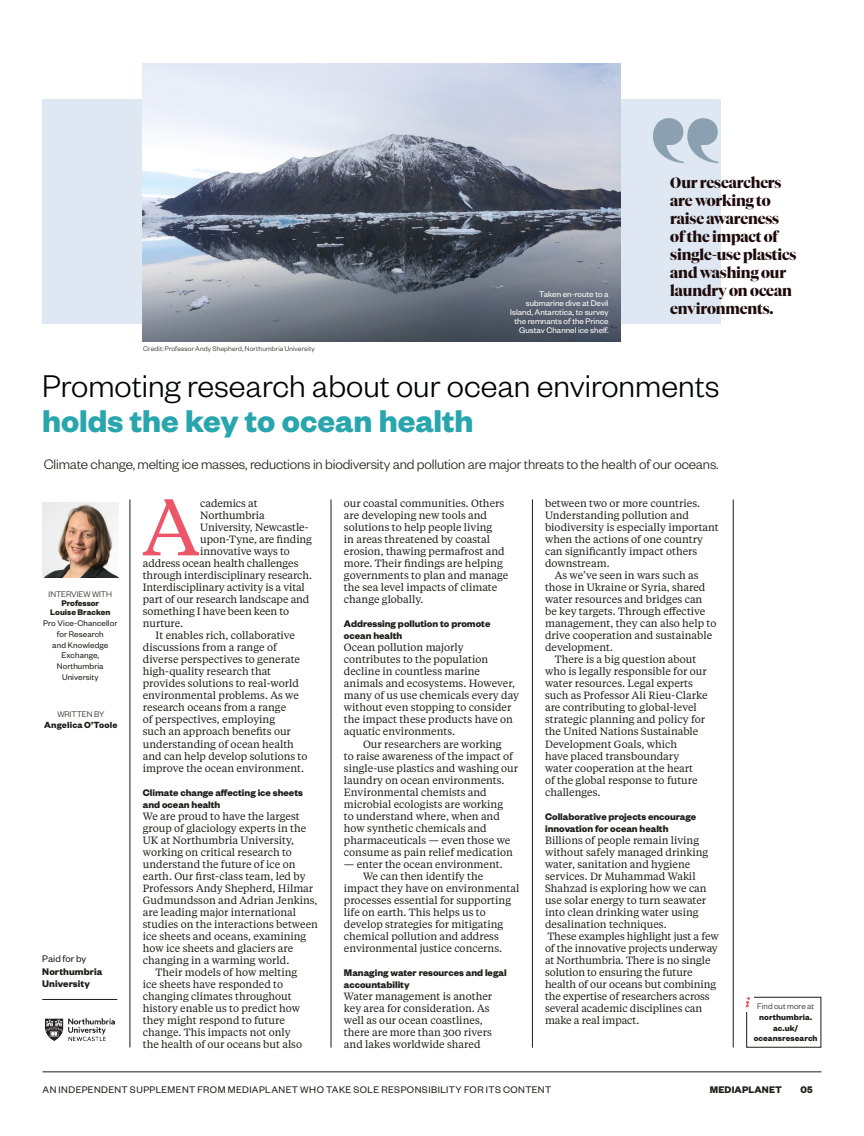
<style>
.page{position:relative;width:864px;height:1136px;background:#fff}
.page>*{position:absolute;margin:0;border:0;box-sizing:border-box;transform-origin:0 0}
.t1{font:78.9px "Tiempos Text";color:#eb5768}
._01_Headline{font:300 34.5px/34.5px "Founders Grotesk";color:#020304}
.t2{font:700 15px/18px "Tiempos Fine";letter-spacing:-.01em;color:#1e0a0b}
._02_Intro{font:300 15px "Founders Grotesk";letter-spacing:-.01em;color:#1d1d1b}
._06_Body_text_indent{font:10.5px/12px "Tiempos Text";color:#1d1d1b}
._05_Body_text_first{font:10.5px/12px "Tiempos Text";color:#1d1d1b}
._04_Subheading{font:10.5px/12px "Tiempos Text";color:#1d1d1b}
._04_Subheading-2{font:700 10.5px/12px "Founders Grotesk";color:#1d1d1b}
.t3{font:10.5px "Founders Grotesk";letter-spacing:.04em;color:#1d1d1b}
._04_Subheading-3{font:700 10.5px "Founders Grotesk";letter-spacing:.02em;color:#1d1d1b}
.t4{font:700 9.75px "Founders Grotesk";letter-spacing:.02em;color:#1d1d1b}
._08_Info_byline{font:9px/9px "Founders Grotesk";color:#fff;text-align:right}
._08_Info_byline-2{font:9px/10.8px "Founders Grotesk";letter-spacing:.01em;color:#1d1d1b;text-align:center}
._08_Info_byline-3{font:700 9px/10.8px "Founders Grotesk";letter-spacing:.01em;color:#1d1d1b;text-align:center}
._08_Info_byline-4{font:300 9px "Founders Grotesk";color:#1d1d1b}
._09_Photo_credit{font:300 7.5px "Founders Grotesk";letter-spacing:.02em;color:#1d1d1b}
.s1{font-weight:700;color:#29a6ad}
.s2{font-weight:400}
.s3{font-family:"Founders Grotesk";font-weight:700}
.s4{font-weight:300}
</style>
<div class="page">
<hr style="left:43px;top:1071px;width:778px;height:1px;background:#1d1d1b">
<hr style="left:42px;top:999px;width:75px;height:1px;background:#1d1d1b">
<hr style="left:130px;top:499px;width:1px;height:548px;background:#1d1d1b">
<hr style="left:330px;top:499px;width:1px;height:548px;background:#1d1d1b">
<hr style="left:532px;top:499px;width:1px;height:548px;background:#1d1d1b">
<hr style="left:732px;top:499px;width:1px;height:548px;background:#1d1d1b">
<div style="left:43px;top:99px;width:677px;height:225px;background:#dfe8f2"></div>
<img style="left:142px;top:63px;width:478px;height:278px">
<svg style="left:745px;top:996px;width:76px;height:51px"></svg>
<svg style="left:653px;top:118px;width:65px;height:45px"></svg>
<img style="left:45px;top:1018px;width:69px;height:22px">
<img style="left:43px;top:502px;width:75px;height:75px">
<p class="_09_Photo_credit" style="left:143px;top:344px;width:173px">Credit: Professor Andy Shepherd, Northumbria University</p>
<p class="_08_Info_byline" style="left:510px;top:289px;width:100px">Taken en-route to a submarine dive at Devil<br>Island, Antarctica, to survey the remnants of the Prince<br>Gustav Channel ice shelf.</p>
<p class="t2" style="left:670px;top:173px;width:127px">Our researchers are working to raise awareness of the impact of single-use plastics and washing our laundry on ocean environments.</p>
<p class="_01_Headline" style="left:42px;top:367px;width:678px">Promoting research about our ocean environments <span class="s1">holds the key to ocean health</span></p>
<p class="_02_Intro" style="left:44px;top:455px;width:676px">Climate change, melting ice masses, reductions in biodiversity and pollution are major threats to the health of our oceans.</p>
<p class="_08_Info_byline-4" style="left:49px;top:588px;width:65px">INTERVIEW WITH</p>
<p class="_08_Info_byline-3" style="left:50px;top:598px;width:61px;line-height:9px">Professor<br>Louise Bracken</p>
<p class="_08_Info_byline-2" style="left:43px;top:617px;width:76px">Pro Vice-Chancellor for Research<br>and Knowledge<br>Exchange,<br>Northumbria<br>University</p>
<p class="_08_Info_byline-4" style="left:57px;top:708px;width:48px">WRITTEN BY</p>
<p class="t4" style="left:44px;top:718px;width:75px">Angelica O’Toole</p>
<p class="_04_Subheading-2" style="left:42px;top:951px;width:61px;line-height:12.6px"><span class="s2">Paid for by<br></span>Northumbria<br>University</p>
<p class="t1" style="left:142px;top:474px;width:59px">A</p>
<p class="_04_Subheading" style="left:200px;top:497px;width:59px">cademics at</p>
<p class="_04_Subheading" style="left:200px;top:509px;width:66px">Northumbria</p>
<p class="_04_Subheading" style="left:200px;top:521px;width:110px">University, Newcastle-</p>
<p class="_04_Subheading" style="left:200px;top:533px;width:113px">upon-Tyne, are finding</p>
<p class="_04_Subheading" style="left:200px;top:545px;width:91px">innovative ways to</p>
<p class="_04_Subheading" style="left:143px;top:557px;width:157px">address ocean health challenges</p>
<p class="_04_Subheading" style="left:143px;top:569px;width:171px">through interdisciplinary research.</p>
<p class="_04_Subheading" style="left:143px;top:581px;width:163px">Interdisciplinary activity is a vital</p>
<p class="_04_Subheading" style="left:143px;top:593px;width:168px">part of our research landscape and</p>
<p class="_04_Subheading" style="left:143px;top:605px;width:148px">something I have been keen to</p>
<p class="_04_Subheading" style="left:143px;top:617px;width:42px">nurture.</p>
<p class="_06_Body_text_indent" style="left:143px;top:629px;width:166px;text-indent:13px">It enables rich, collaborative discussions from a range of diverse perspectives to generate high-quality research that provides solutions to real-world environmental problems. As we research oceans from a range<br>of perspectives, employing<br>such an approach benefits our understanding of ocean health and can help develop solutions to improve the ocean environment.</p>
<p class="_04_Subheading" style="left:143px;top:785px;width:176px"><span class="s3">Climate change affecting ice sheets and ocean health<br></span>We are proud to have the largest group of glaciology experts in the<br>UK at Northumbria University, working on critical research to understand the future of ice on earth. Our first-class team, led by<br>Professors Andy Shepherd, Hilmar<br>Gudmundsson and Adrian Jenkins, are leading major international studies on the interactions between ice sheets and oceans, examining how ice sheets and glaciers are changing in a warming world.</p>
<p class="_06_Body_text_indent" style="left:143px;top:965px;width:161px;text-indent:13px">Their models of how melting ice sheets have responded to changing climates throughout history enable us to predict how they might respond to future change. This impacts not only the health of our oceans but also</p>
<p class="_06_Body_text_indent" style="left:344px;top:497px;width:166px">our coastal communities. Others are developing new tools and solutions to help people living<br>in areas threatened by coastal erosion, thawing permafrost and more. Their findings are helping governments to plan and manage the sea level impacts of climate change globally.</p>
<p class="_04_Subheading-2" style="left:344px;top:617px;width:148px">Addressing pollution to promote ocean health</p>
<p class="_05_Body_text_first" style="left:344px;top:641px;width:176px">Ocean pollution majorly contributes to the population decline in countless marine animals and ecosystems. However, many of us use chemicals every day without even stopping to consider the impact these products have on aquatic environments.</p>
<p class="_06_Body_text_indent" style="left:344px;top:737px;width:176px;text-indent:19px">Our researchers are working<br>to raise awareness of the impact of single-use plastics and washing our laundry on ocean environments.<br>Environmental chemists and microbial ecologists are working<br>to understand where, when and how synthetic chemicals and pharmaceuticals — even those we consume as pain relief medication</p>
<p class="_06_Body_text_indent" style="left:344px;top:857px;width:160px">— enter the ocean environment.</p>
<p class="_06_Body_text_indent" style="left:344px;top:869px;width:177px;text-indent:19px">We can then identify the impact they have on environmental processes essential for supporting life on earth. This helps us to develop strategies for mitigating chemical pollution and address environmental justice concerns.</p>
<p class="_04_Subheading-2" style="left:344px;top:965px;width:164px">Managing water resources and legal accountability</p>
<p class="_05_Body_text_first" style="left:344px;top:989px;width:150px">Water management is another key area for consideration. As well as our ocean coastlines, there are more than 300 rivers and lakes worldwide shared</p>
<p class="_05_Body_text_first" style="left:545px;top:497px;width:175px">between two or more countries.<br>Understanding pollution and biodiversity is especially important when the actions of one country can significantly impact others downstream.</p>
<p class="_06_Body_text_indent" style="left:545px;top:569px;width:173px;text-indent:10px">As we’ve seen in wars such as those in Ukraine or Syria, shared water resources and bridges can be key targets. Through effective management, they can also help to drive cooperation and sustainable development.</p>
<p class="_06_Body_text_indent" style="left:545px;top:653px;width:164px;text-indent:10px">There is a big question about who is legally responsible for our water resources. Legal experts such as Professor Ali Rieu-Clarke are contributing to global-level strategic planning and policy for the United Nations Sustainable<br>Development Goals, which<br>have placed transboundary water cooperation at the heart<br>of the global response to future challenges.</p>
<p class="_04_Subheading-2" style="left:545px;top:809px;width:153px">Collaborative projects encourage innovation for ocean health</p>
<p class="_05_Body_text_first" style="left:545px;top:833px;width:165px">Billions of people remain living without safely managed drinking water, sanitation and hygiene services. Dr Muhammad Wakil<br>Shahzad is exploring how we can use solar energy to turn seawater into clean drinking water using desalination techniques.</p>
<p class="_05_Body_text_first" style="left:545px;top:929px;width:175px">These examples highlight just a few of the innovative projects underway at Northumbria. There is no single solution to ensuring the future health of our oceans but combining the expertise of researchers across several academic disciplines can make a real impact.</p>
<p class="_08_Info_byline-3" style="left:753px;top:1000px;width:65px"><span class="s4">Find out more at </span>northumbria. ac.uk/ oceansresearch</p>
<p class="t3" style="left:43px;top:1083px;width:510px">AN INDEPENDENT SUPPLEMENT FROM MEDIAPLANET WHO TAKE SOLE RESPONSIBILITY FOR ITS CONTENT</p>
<p class="_04_Subheading-3" style="left:709px;top:1083px;width:74px">MEDIAPLANET</p>
<p class="_04_Subheading-2" style="left:800px;top:1083px;width:14px">05</p>
</div>
